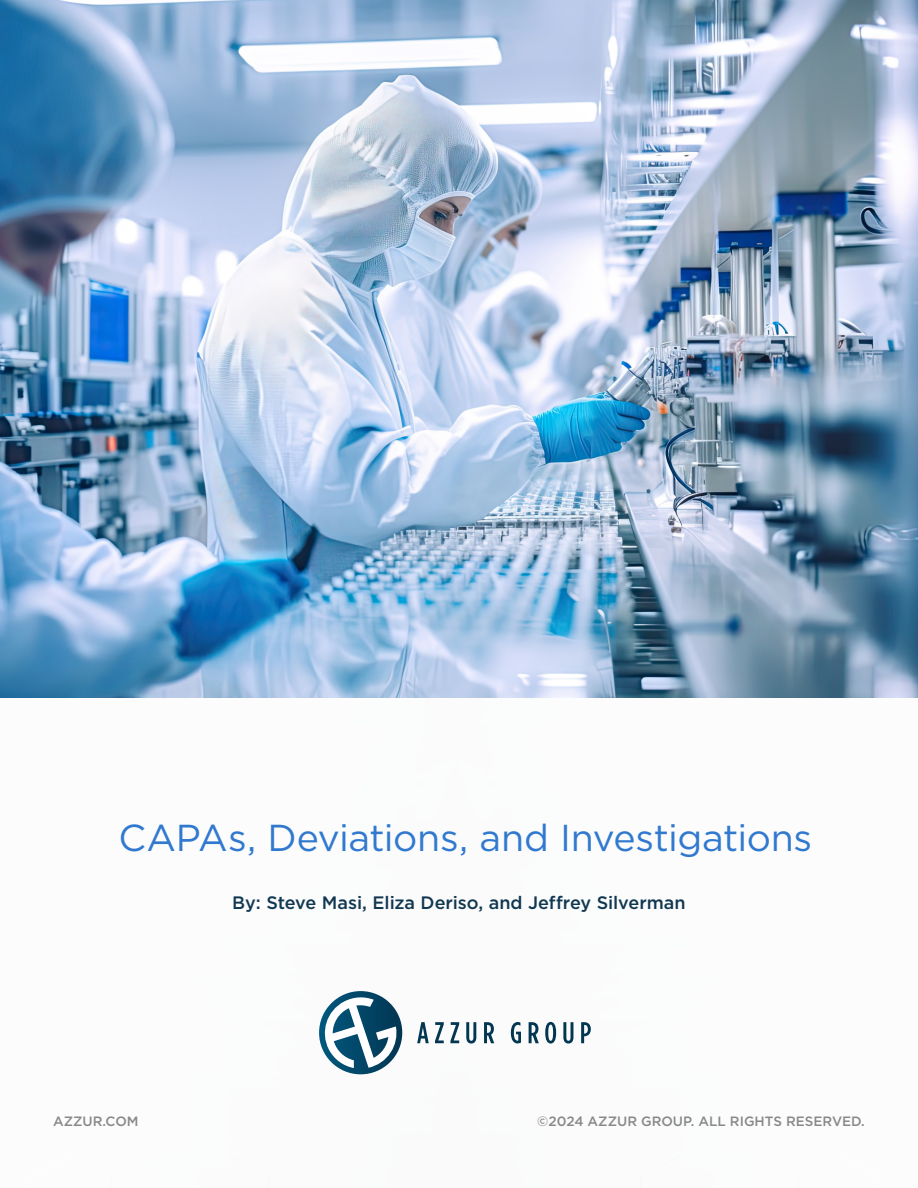
<style>
.page{position:relative;width:918px;height:1188px;background:#fff}
.page>*{position:absolute;margin:0;border:0;box-sizing:border-box;transform-origin:0 0}
.Paragraph_Style_2{font:37.5px "Gotham";letter-spacing:-.01em;color:#3079cf}
.Paragraph{font:500 18px "Gotham";letter-spacing:-.005em;color:#113851}
.t1{font:500 13.5px "Gotham";color:#878889}
</style>
<div class="page">
<img style="left:0;top:0;width:918px;height:698px">
<svg style="left:319px;top:991px;width:83px;height:83px"></svg>
<svg style="left:320px;top:996px;width:79px;height:72px"></svg>
<svg style="left:417px;top:1022px;width:12px;height:21px"></svg>
<svg style="left:435px;top:1022px;width:9px;height:21px"></svg>
<svg style="left:450px;top:1022px;width:9px;height:21px"></svg>
<svg style="left:466px;top:1022px;width:10px;height:22px"></svg>
<svg style="left:484px;top:1022px;width:10px;height:21px"></svg>
<svg style="left:511px;top:1022px;width:10px;height:21px"></svg>
<svg style="left:529px;top:1022px;width:10px;height:21px"></svg>
<svg style="left:545px;top:1022px;width:11px;height:22px"></svg>
<svg style="left:563px;top:1022px;width:10px;height:22px"></svg>
<svg style="left:581px;top:1022px;width:10px;height:21px"></svg>
<p class="Paragraph_Style_2" style="left:119px;top:817px;width:695px">CAPAs, Deviations, and Investigations</p>
<p class="Paragraph" style="left:232px;top:893px;width:455px">By: Steve Masi, Eliza Deriso, and Jeffrey Silverman</p>
<p class="t1" style="left:53px;top:1114px;width:87px">AZZUR.COM</p>
<p class="t1" style="left:537px;top:1114px;width:329px">©2024 AZZUR GROUP. ALL RIGHTS RESERVED.</p>
</div>
